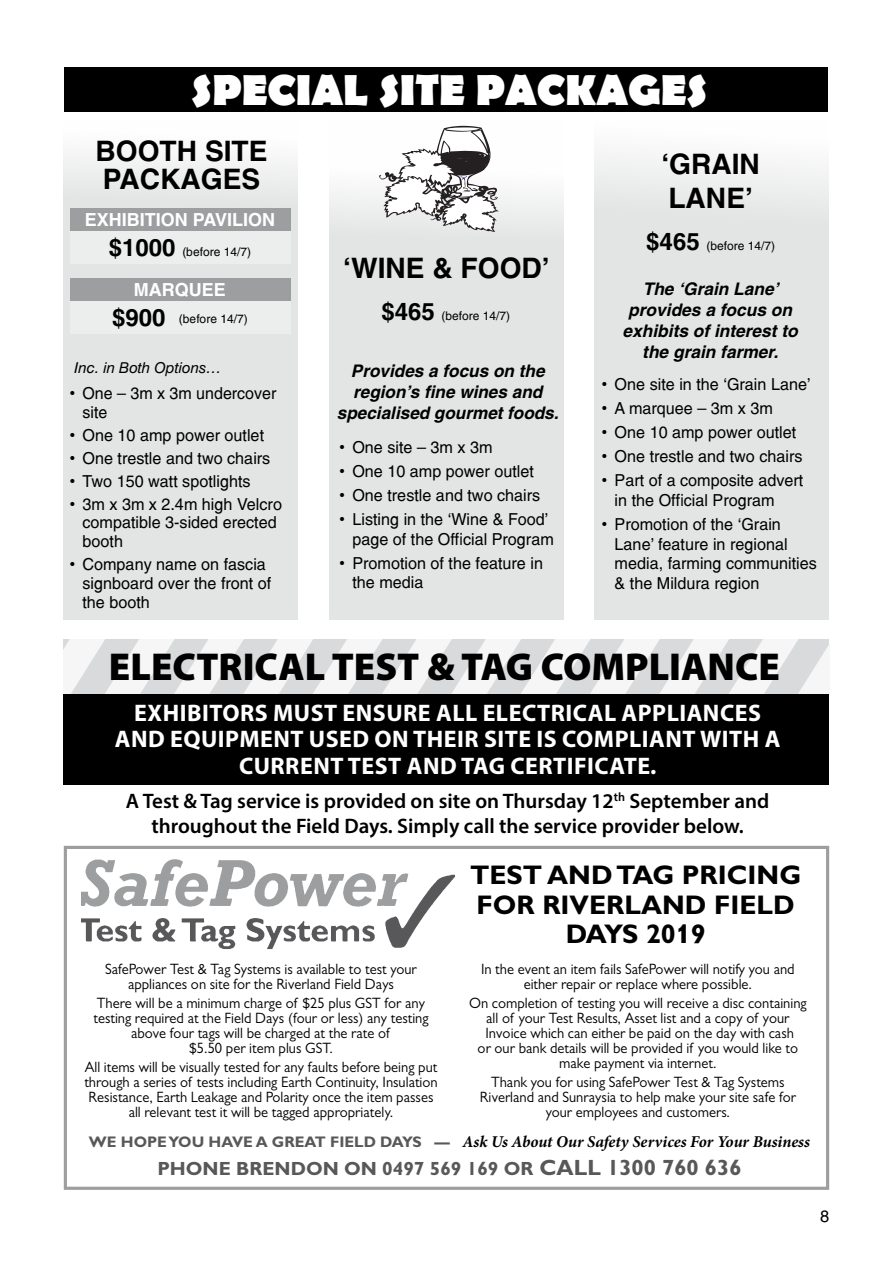
<style>
.page{position:relative;width:893px;height:1263px;background:#fff}
.page>*{position:absolute;margin:0;border:0;box-sizing:border-box;transform-origin:0 0}
.t1{font:700 43.5px "Berlin Sans FB";color:#fff}
.t2{font:900 39px "Myriad Pro";color:#000}
.t3{font:700 28.2px/28.5px "Switzerland";color:#000}
.t4{font:700 27px/29.5px "Gill Alt One";color:#000;text-align:center}
.t5{font:700 24px/26.5px "Myriad Pro";letter-spacing:.02em;color:#fff;text-align:center}
.t6{font:600 21px/24.8px "Myriad Pro";color:#000;text-align:center}
.t7{font:700 19.05px "Gill Sans";color:#58585a}
.t8{font:700 18px "Switzerland";color:#fff}
.t9{font:italic 700 17.4px/20.9px "Switzerland";color:#000;text-align:center}
.t10{font:16.5px/19.8px "Switzerland";color:#000}
.t11{font:italic 700 16.5px "Minion Pro";letter-spacing:-.005em;color:#000}
.t12{font:15px/15px "Gill Sans";color:#000;text-align:center}
.t13{font:italic 15px "Swiss 721 BT";color:#000}
.t14{font:12px "Switzerland";color:#000}
.s1{font-weight:700;font-size:24px}
.s2{font-family:"Gill Sans";font-style:normal;font-size:15.3px;color:#58585a}
.s3{font-size:22.05px}
</style>
<div class="page">
<svg style="left:64px;top:639px;width:765px;height:55px"></svg>
<div style="left:64px;top:694px;width:765px;height:90px;background:#000"></div>
<div style="left:64px;top:846px;width:765px;height:344px;border:3px solid #9c9e9f"></div>
<img style="left:81px;top:874px;width:374px;height:75px">
<svg style="left:81px;top:859px;width:329px;height:50px"></svg>
<div style="left:65px;top:67px;width:763px;height:45px;background:#000"></div>
<div style="left:64px;top:119px;width:234px;height:501px;background:#e3e4e4"></div>
<div style="left:594px;top:119px;width:234px;height:501px;background:#e3e4e4"></div>
<div style="left:329px;top:119px;width:234px;height:501px;background:#e3e4e4"></div>
<svg style="left:379px;top:126px;width:119px;height:106px"></svg>
<div style="left:71px;top:208px;width:220px;height:55px;background:#eceded"></div>
<div style="left:71px;top:208px;width:220px;height:22px;background:#9c9e9f"></div>
<div style="left:71px;top:278px;width:220px;height:56px;background:#eceded"></div>
<div style="left:71px;top:278px;width:220px;height:23px;background:#9c9e9f"></div>
<h1 class="t1" style="left:192px;top:65px;width:517px">SPECIAL SITE PACKAGES</h1>
<h3 class="t3" style="left:95px;top:136px;width:174px">BOOTH SITE<br>PACKAGES</h3>
<h3 class="t3" style="left:661px;top:147px;width:100px;line-height:33.8px">‘GRAIN<br>LANE’</h3>
<p class="t14" style="left:646px;top:239px;width:130px"><span class="s1">$465</span> (before 14/7)</p>
<p class="t9" style="left:623px;top:279px;width:177px">The ‘Grain Lane’ provides a focus on exhibits of interest to the grain farmer.</p>
<p class="t10" style="left:602px;top:374px;width:210px">• One site in the ‘Grain Lane’</p>
<p class="t10" style="left:602px;top:398px;width:172px">• A marquee – 3m x 3m</p>
<p class="t10" style="left:602px;top:422px;width:196px">• One 10 amp power outlet</p>
<p class="t10" style="left:602px;top:446px;width:202px">• One trestle and two chairs</p>
<p class="t10" style="left:615px;top:470px;width:190px;text-indent:-13px">• Part of a composite advert in the Official Program</p>
<p class="t10" style="left:615px;top:514px;width:204px;text-indent:-13px">• Promotion of the ‘Grain<br>Lane’ feature in regional media, farming communities &amp; the Mildura region</p>
<p class="t8" style="left:85px;top:208px;width:192px">EXHIBITION PAVILION</p>
<p class="t14" style="left:109px;top:244px;width:144px"><span class="s1">$1000</span> (before 14/7)</p>
<p class="t8" style="left:134px;top:279px;width:94px">MARQUEE</p>
<p class="t14" style="left:112px;top:311px;width:137px"><span class="s1">$900</span> (before 14/7)</p>
<p class="t13" style="left:75px;top:359px;width:148px">Inc. in Both Options…</p>
<h3 class="t3" style="left:343px;top:254px;width:208px">‘WINE &amp; FOOD’</h3>
<p class="t14" style="left:381px;top:309px;width:130px"><span class="s1">$465</span> (before 14/7)</p>
<p class="t9" style="left:337px;top:361px;width:223px">Provides a focus on the region’s fine wines and specialised gourmet foods.</p>
<p class="t10" style="left:340px;top:437px;width:154px">• One site – 3m x 3m</p>
<p class="t10" style="left:340px;top:461px;width:196px">• One 10 amp power outlet</p>
<p class="t10" style="left:340px;top:485px;width:202px">• One trestle and two chairs</p>
<p class="t10" style="left:352px;top:509px;width:203px;text-indent:-13px">• Listing in the ‘Wine &amp; Food’ page of the Official Program</p>
<p class="t10" style="left:352px;top:553px;width:192px;text-indent:-13px">• Promotion of the feature in the media</p>
<p class="t10" style="left:82px;top:383px;width:195px;line-height:18.8px;text-indent:-13px">• One – 3m x 3m undercover site</p>
<p class="t10" style="left:70px;top:425px;width:196px">• One 10 amp power outlet</p>
<p class="t10" style="left:70px;top:448px;width:202px">• One trestle and two chairs</p>
<p class="t10" style="left:70px;top:471px;width:182px">• Two 150 watt spotlights</p>
<p class="t10" style="left:82px;top:494px;width:201px;line-height:18.8px;text-indent:-13px">• 3m x 3m x 2.4m high Velcro compatible 3-sided erected booth</p>
<p class="t10" style="left:82px;top:555px;width:190px;line-height:18.8px;text-indent:-13px">• Company name on fascia signboard over the front of the booth</p>
<h2 class="t2" style="left:109px;top:644px;width:673px">ELECTRICAL TEST &amp; TAG COMPLIANCE</h2>
<h3 class="t5" style="left:115px;top:699px;width:667px">EXHIBITORS MUST ENSURE ALL ELECTRICAL APPLIANCES<br>AND EQUIPMENT USED ON THEIR SITE IS COMPLIANT WITH A<br>CURRENT TEST AND TAG CERTIFICATE.</h3>
<h3 class="t6" style="left:126px;top:788px;width:645px">A Test &amp; Tag service is provided on site on Thursday 12<sup>th</sup> September and throughout the Field Days. Simply call the service provider below.</h3>
<h3 class="t4" style="left:470px;top:860px;width:333px">TEST AND TAG PRICING<br>FOR RIVERLAND FIELD<br>DAYS 2019</h3>
<p class="t12" style="left:481px;top:961px;width:315px">In the event an item fails SafePower will notify you and either repair or replace where possible.</p>
<p class="t12" style="left:469px;top:995px;width:339px">On completion of testing you will receive a disc containing all of your Test Results, Asset list and a copy of your Invoice which can either be paid on the day with cash<br>or our bank details will be provided if you would like to make payment via internet.</p>
<p class="t12" style="left:480px;top:1075px;width:318px">Thank you for using SafePower Test &amp; Tag Systems<br>Riverland and Sunraysia to help make your site safe for your employees and customers.</p>
<p class="t11" style="left:89px;top:1130px;width:722px"><span class="s2">WE HOPE YOU HAVE A GREAT FIELD DAYS —</span> Ask Us About Our Safety Services For Your Business</p>
<p class="t7" style="left:157px;top:1158px;width:586px">PHONE BRENDON ON 0497 569 169 OR <span class="s3">CALL 1300 760 636</span></p>
<p class="t12" style="left:105px;top:961px;width:313px">SafePower Test &amp; Tag Systems is available to test your appliances on site for the Riverland Field Days</p>
<p class="t12" style="left:93px;top:995px;width:337px">There will be a minimum charge of $25 plus GST for any testing required at the Field Days (four or less) any testing above four tags will be charged at the rate of<br>$5.50 per item plus GST.</p>
<p class="t12" style="left:84px;top:1060px;width:355px">All items will be visually tested for any faults before being put through a series of tests including Earth Continuity, Insulation Resistance, Earth Leakage and Polarity once the item passes all relevant test it will be tagged appropriately.</p>
<p class="t10" style="left:820px;top:1206px;width:11px">8</p>
</div>
